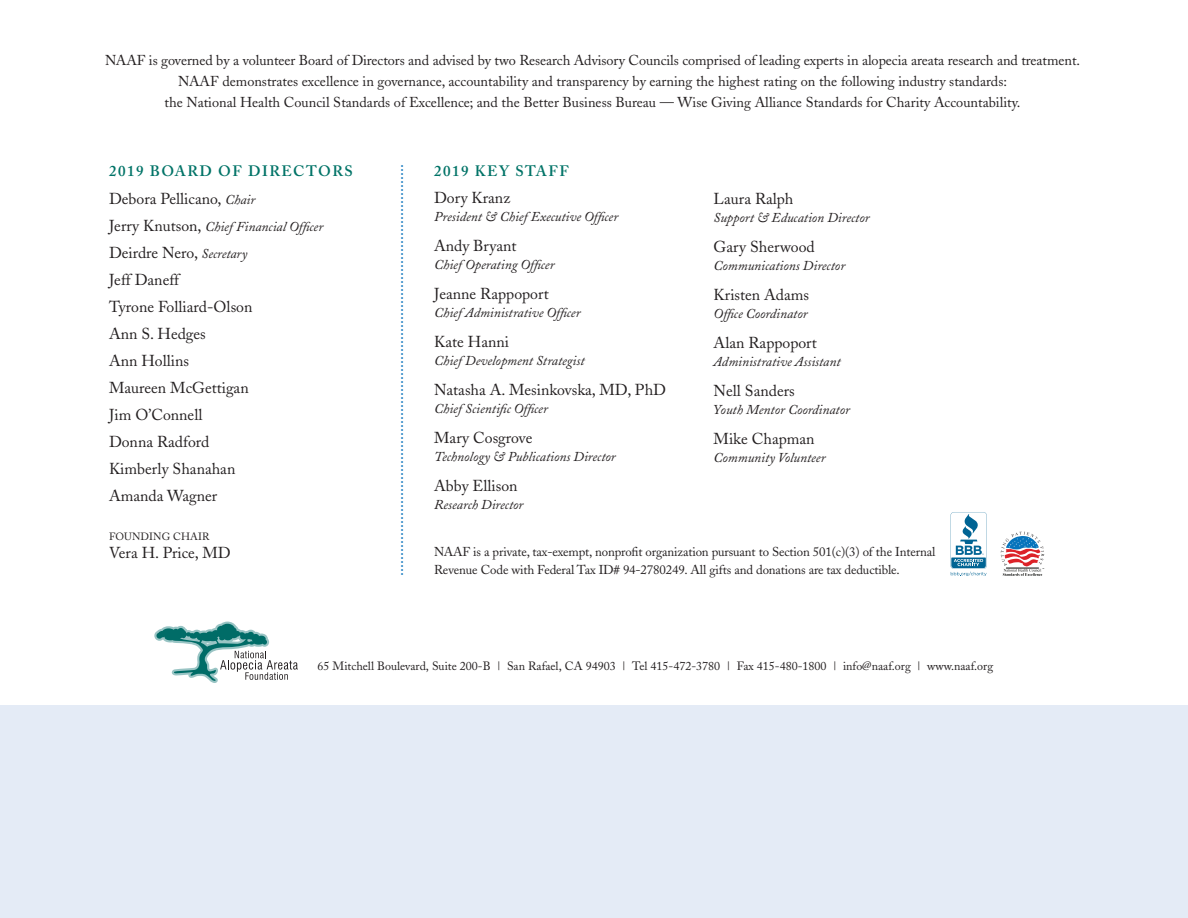
<style>
.page{position:relative;width:1188px;height:918px;background:#fff}
.page>*{position:absolute;margin:0;border:0;box-sizing:border-box;transform-origin:0 0}
.t1{font:15.75px/27px "Adobe Caslon";color:#231f20}
.t2{font:15.75px "Adobe Caslon";color:#0770ba}
.t3{font:600 15px "Adobe Caslon";letter-spacing:.1em;color:#007367}
.t4{font:14.25px/21px "Adobe Caslon";color:#231f20;text-align:center}
.t5{font:13.5px "Adobe Caslon Italic Os F";color:#231f20}
.t6{font:12.9px/18px "Adobe Caslon";letter-spacing:-.01em;color:#231f20}
.t7{font:12px "Adobe Caslon";color:#231f20}
.t8{font:10.5px "Adobe Caslon";letter-spacing:.01em;color:#231f20}
.s1{font-family:"Adobe Caslon Italic Os F";font-size:13.5px}
.s2{font-family:"Adobe Caslon";font-size:15.75px}
</style>
<div class="page">
<div style="left:0;top:705px;width:1188px;height:213px;background:#e4ebf6"></div>
<svg style="left:154px;top:622px;width:144px;height:61px"></svg>
<svg style="left:1001px;top:532px;width:43px;height:44px"></svg>
<div style="left:950px;top:512px;width:37px;height:57px;background:#c1d9e4;border-radius:4px"></div>
<svg style="left:951px;top:512px;width:36px;height:64px"></svg>
<p class="t4" style="left:105px;top:50px;width:977px">NAAF is governed by a volunteer Board of Directors and advised by two Research Advisory Councils comprised of leading experts in alopecia areata research and treatment.<br>NAAF demonstrates excellence in governance, accountability and transparency by earning the highest rating on the following industry standards:<br>the National Health Council Standards of Excellence; and the Better Business Bureau — Wise Giving Alliance Standards for Charity Accountability.</p>
<p class="t3" style="left:109px;top:161px;width:245px">2019 BOARD OF DIRECTORS</p>
<p class="t1" style="left:109px;top:185px;width:148px">Debora Pellicano, <span class="s1">Chair</span></p>
<p class="t5" style="left:109px;top:219px;width:216px"><span class="s2">Jerry Knutson,</span> Chief Financial Officer</p>
<p class="t1" style="left:109px;top:239px;width:145px">Deirdre Nero, <span class="s1">Secretary<br></span>Jeff Daneff<br>Tyrone Folliard-Olson<br>Ann S. Hedges<br>Ann Hollins<br>Maureen McGettigan<br>Jim O’Connell<br>Donna Radford<br>Kimberly Shanahan<br>Amanda Wagner</p>
<p class="t8" style="left:109px;top:530px;width:102px">FOUNDING CHAIR</p>
<p class="t1" style="left:109px;top:539px;width:123px">Vera H. Price, MD</p>
<p class="t2" style="left:416px;top:164px;width:414px;rotate:90deg">.......................................................................................................</p>
<p class="t3" style="left:434px;top:162px;width:136px">2019 KEY STAFF</p>
<p class="t1" style="left:434px;top:184px;width:78px">Dory Kranz</p>
<p class="t5" style="left:434px;top:209px;width:186px">President &amp; Chief Executive Officer</p>
<p class="t1" style="left:434px;top:232px;width:84px">Andy Bryant</p>
<p class="t5" style="left:434px;top:257px;width:122px">Chief Operating Officer</p>
<p class="t1" style="left:434px;top:280px;width:116px">Jeanne Rappoport</p>
<p class="t5" style="left:434px;top:305px;width:148px">Chief Administrative Officer</p>
<p class="t1" style="left:434px;top:328px;width:76px">Kate Hanni</p>
<p class="t5" style="left:434px;top:353px;width:152px">Chief Development Strategist</p>
<p class="t1" style="left:434px;top:376px;width:233px">Natasha A. Mesinkovska, MD, PhD</p>
<p class="t5" style="left:434px;top:401px;width:115px">Chief Scientific Officer</p>
<p class="t1" style="left:434px;top:424px;width:100px">Mary Cosgrove</p>
<p class="t5" style="left:434px;top:449px;width:183px">Technology &amp; Publications Director</p>
<p class="t1" style="left:434px;top:472px;width:85px">Abby Ellison</p>
<p class="t5" style="left:434px;top:497px;width:91px">Research Director</p>
<p class="t6" style="left:434px;top:543px;width:503px">NAAF is a private, tax-exempt, nonprofit organization pursuant to Section 501(c)(3) of the Internal<br>Revenue Code with Federal Tax ID# 94-2780249. All gifts and donations are tax deductible.</p>
<p class="t1" style="left:714px;top:185px;width:81px">Laura Ralph</p>
<p class="t5" style="left:714px;top:210px;width:157px">Support &amp; Education Director</p>
<p class="t1" style="left:714px;top:233px;width:103px">Gary Sherwood</p>
<p class="t5" style="left:714px;top:258px;width:133px">Communications Director</p>
<p class="t1" style="left:714px;top:281px;width:97px">Kristen Adams</p>
<p class="t5" style="left:714px;top:306px;width:96px">Office Coordinator</p>
<p class="t1" style="left:714px;top:329px;width:105px">Alan Rappoport</p>
<p class="t5" style="left:714px;top:354px;width:128px">Administrative Assistant</p>
<p class="t1" style="left:714px;top:377px;width:83px">Nell Sanders</p>
<p class="t5" style="left:714px;top:402px;width:138px">Youth Mentor Coordinator</p>
<p class="t1" style="left:714px;top:425px;width:102px">Mike Chapman</p>
<p class="t5" style="left:714px;top:450px;width:113px">Community Volunteer</p>
<p class="t7" style="left:318px;top:659px;width:677px">65 Mitchell Boulevard, Suite 200-B | San Rafael, CA 94903 | Tel 415-472-3780 | Fax 415-480-1800 | info@naaf.org | www.naaf.org</p>
</div>
